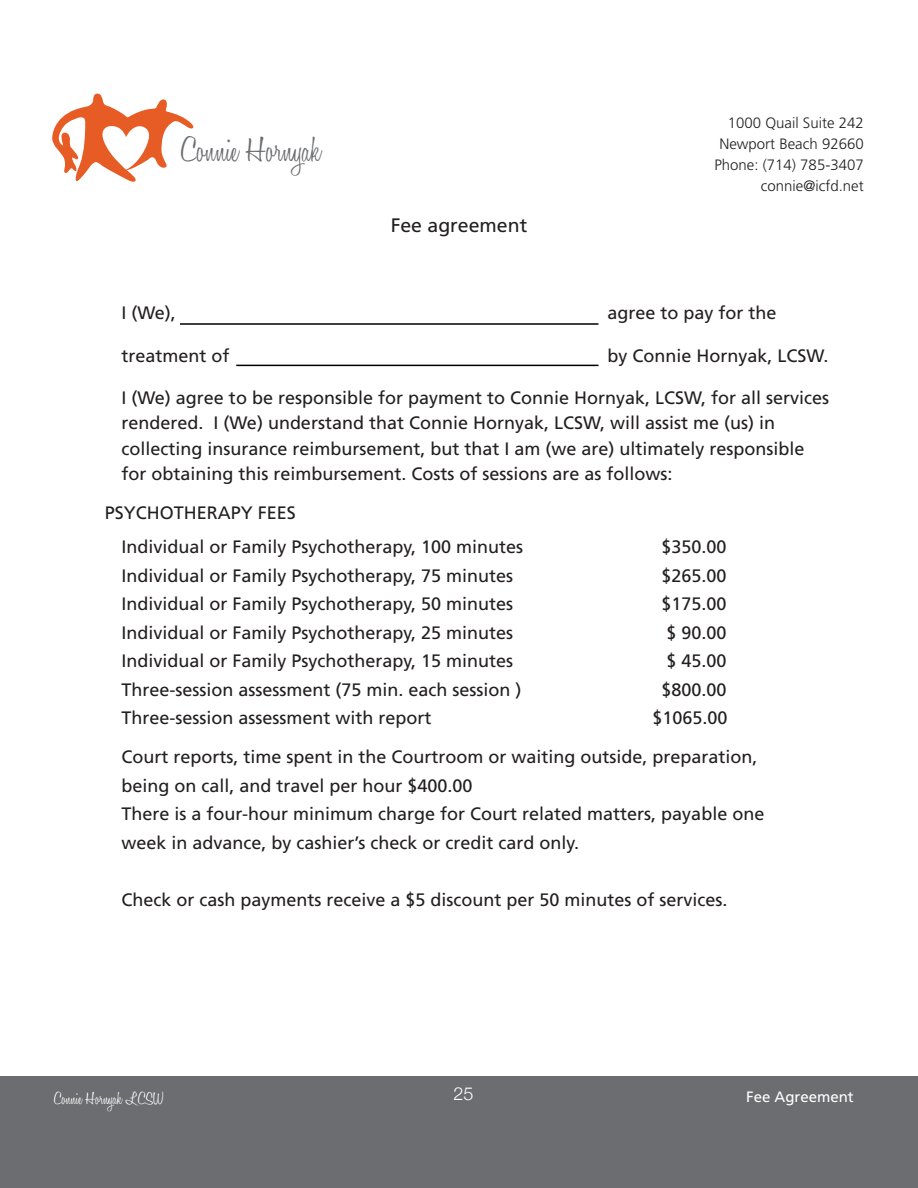
<style>
.page{position:relative;width:918px;height:1188px;background:#fff}
.page>*{position:absolute;margin:0;border:0;box-sizing:border-box;transform-origin:0 0}
.t1{font:300 36.3px "Honey Script";color:#6c6d70}
.t2{font:19.5px "Frutiger LT Pro";color:#231f20}
.t3{font:18px/39px "Frutiger";color:#231f20}
.t4{font:18px "Frutiger LT Pro";color:#231f20}
.t5{font:300 18px "Honey Script";color:#fff}
.t6{font:300 18px "Helvetica Neue";color:#fff}
.t7{font:300 15px/21px "Frutiger LT Pro";color:#231f20;text-align:right}
.t8{font:15px "Frutiger LT Pro";color:#fff}
</style>
<div class="page">
<svg style="left:52px;top:93px;width:142px;height:89px"></svg>
<hr style="left:180px;top:323px;width:418px;height:2px;background:#000">
<hr style="left:236px;top:365px;width:362px;height:1px;background:#000">
<div style="left:0;top:1076px;width:918px;height:112px;background:#6c6d70"></div>
<h1 class="t1" style="left:181px;top:127px;width:142px">Connie Hornyak</h1>
<p class="t2" style="left:391px;top:214px;width:138px">Fee agreement</p>
<p class="t7" style="left:714px;top:113px;width:151px">1000 Quail Suite 242<br>Newport Beach 92660<br>Phone: (714) 785-3407 connie@icfd.net</p>
<p class="t3" style="left:122px;top:293px;width:56px">I (We),</p>
<p class="t3" style="left:607px;top:293px;width:171px">agree to pay for the</p>
<p class="t3" style="left:122px;top:336px;width:110px">treatment of</p>
<p class="t3" style="left:608px;top:336px;width:223px">by Connie Hornyak, LCSW.</p>
<p class="t3" style="left:122px;top:384px;width:709px;line-height:25.5px">I (We) agree to be responsible for payment to Connie Hornyak, LCSW, for all services rendered. I (We) understand that Connie Hornyak, LCSW, will assist me (us) in</p>
<p class="t3" style="left:122px;top:429px;width:685px">collecting insurance reimbursement, but that I am (we are) ultimately responsible</p>
<p class="t3" style="left:122px;top:454px;width:553px">for obtaining this reimbursement. Costs of sessions are as follows:</p>
<p class="t4" style="left:105px;top:502px;width:193px">PSYCHOTHERAPY FEES</p>
<p class="t3" style="left:122px;top:527px;width:403px">Individual or Family Psychotherapy, 100 minutes</p>
<p class="t3" style="left:662px;top:527px;width:67px">$350.00</p>
<p class="t3" style="left:122px;top:556px;width:393px">Individual or Family Psychotherapy, 75 minutes</p>
<p class="t3" style="left:662px;top:556px;width:67px">$265.00</p>
<p class="t3" style="left:122px;top:584px;width:393px">Individual or Family Psychotherapy, 50 minutes</p>
<p class="t3" style="left:662px;top:584px;width:67px">$175.00</p>
<p class="t3" style="left:122px;top:613px;width:393px">Individual or Family Psychotherapy, 25 minutes</p>
<p class="t3" style="left:667px;top:613px;width:62px">$ 90.00</p>
<p class="t3" style="left:122px;top:641px;width:393px">Individual or Family Psychotherapy, 15 minutes</p>
<p class="t3" style="left:667px;top:641px;width:62px">$ 45.00</p>
<p class="t3" style="left:122px;top:670px;width:402px">Three-session assessment (75 min. each session )</p>
<p class="t3" style="left:662px;top:670px;width:67px">$800.00</p>
<p class="t3" style="left:122px;top:698px;width:312px">Three-session assessment with report</p>
<p class="t3" style="left:122px;top:698px;width:638px;text-indent:531px">$1065.00<br>Court reports, time spent in the Courtroom or waiting outside, preparation,</p>
<p class="t3" style="left:122px;top:766px;width:353px">being on call, and travel per hour $400.00</p>
<p class="t3" style="left:122px;top:800px;width:644px;line-height:28.5px">There is a four-hour minimum charge for Court related matters, payable one week in advance, by cashier’s check or credit card only.</p>
<p class="t3" style="left:122px;top:880px;width:608px">Check or cash payments receive a $5 discount per 50 minutes of services.</p>
<p class="t5" style="left:54px;top:1087px;width:111px">Connie Hornyak LCSW</p>
<p class="t6" style="left:454px;top:1079px;width:22px">25</p>
<p class="t8" style="left:746px;top:1088px;width:109px">Fee Agreement</p>
<p class="t6" style="left:463px;top:1079px;width:12px">4</p>
<p class="t8" style="left:730px;top:1090px;width:124px">Child intake form</p>
</div>
